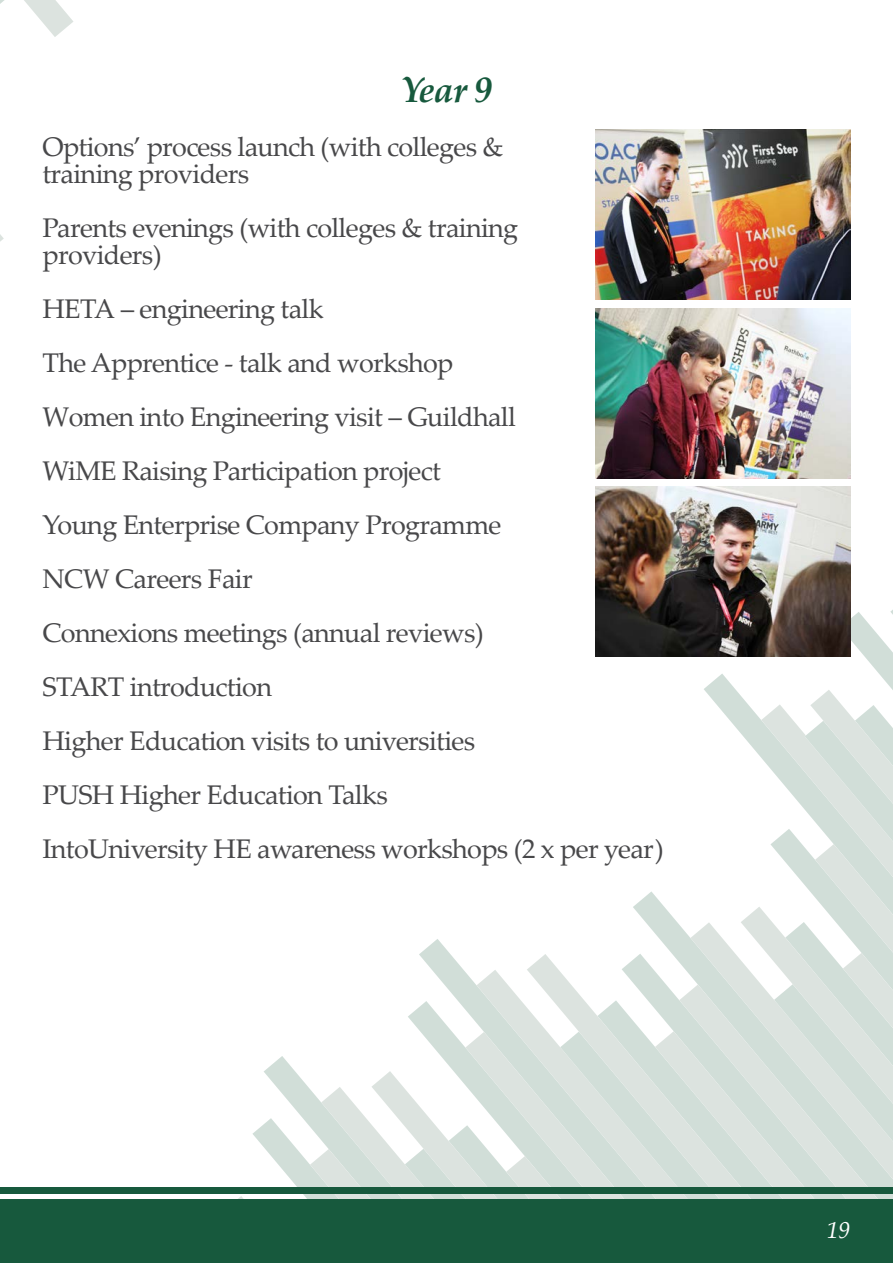
<style>
.page{position:relative;width:893px;height:1263px;background:#fff}
.page>*{position:absolute;margin:0;border:0;box-sizing:border-box;transform-origin:0 0}
.t1{font:italic 700 36px "Palatino Linotype";color:#17593d}
.t2{font:27px/54px "Palatino Linotype";letter-spacing:-.025em;color:#48484a}
.t3{font:italic 24px "Palatino Linotype";color:#fff}
</style>
<div class="page">
<svg style="left:158px;top:596px;width:735px;height:603px"></svg>
<svg style="left:810px;top:690px;width:83px;height:509px;background:#d9e3de"></svg>
<div style="left:0;top:1199px;width:893px;height:64px;background:#17593d"></div>
<div style="left:0;top:1187px;width:893px;height:6px;background:#17593d"></div>
<svg style="left:0;top:0;width:73px;height:242px"></svg>
<img style="left:595px;top:130px;width:255px;height:170px">
<img style="left:595px;top:487px;width:255px;height:170px">
<img style="left:595px;top:308px;width:255px;height:170px">
<h1 class="t1" style="left:401px;top:64px;width:93px">Year 9</h1>
<p class="t2" style="left:43px;top:132px;width:463px;line-height:27px">Options’ process launch (with colleges &amp; training providers</p>
<p class="t2" style="left:43px;top:213px;width:477px;line-height:27px">Parents evenings (with colleges &amp; training providers)</p>
<p class="t2" style="left:43px;top:281px;width:623px">HETA – engineering talk<br>The Apprentice - talk and workshop<br>Women into Engineering visit – Guildhall<br>WiME Raising Participation project<br>Young Enterprise Company Programme<br>NCW Careers Fair<br>Connexions meetings (annual reviews)<br>START introduction<br>Higher Education visits to universities<br>PUSH Higher Education Talks<br>IntoUniversity HE awareness workshops (2 x per year)</p>
<p class="t3" style="left:826px;top:1213px;width:25px">19</p>
</div>
